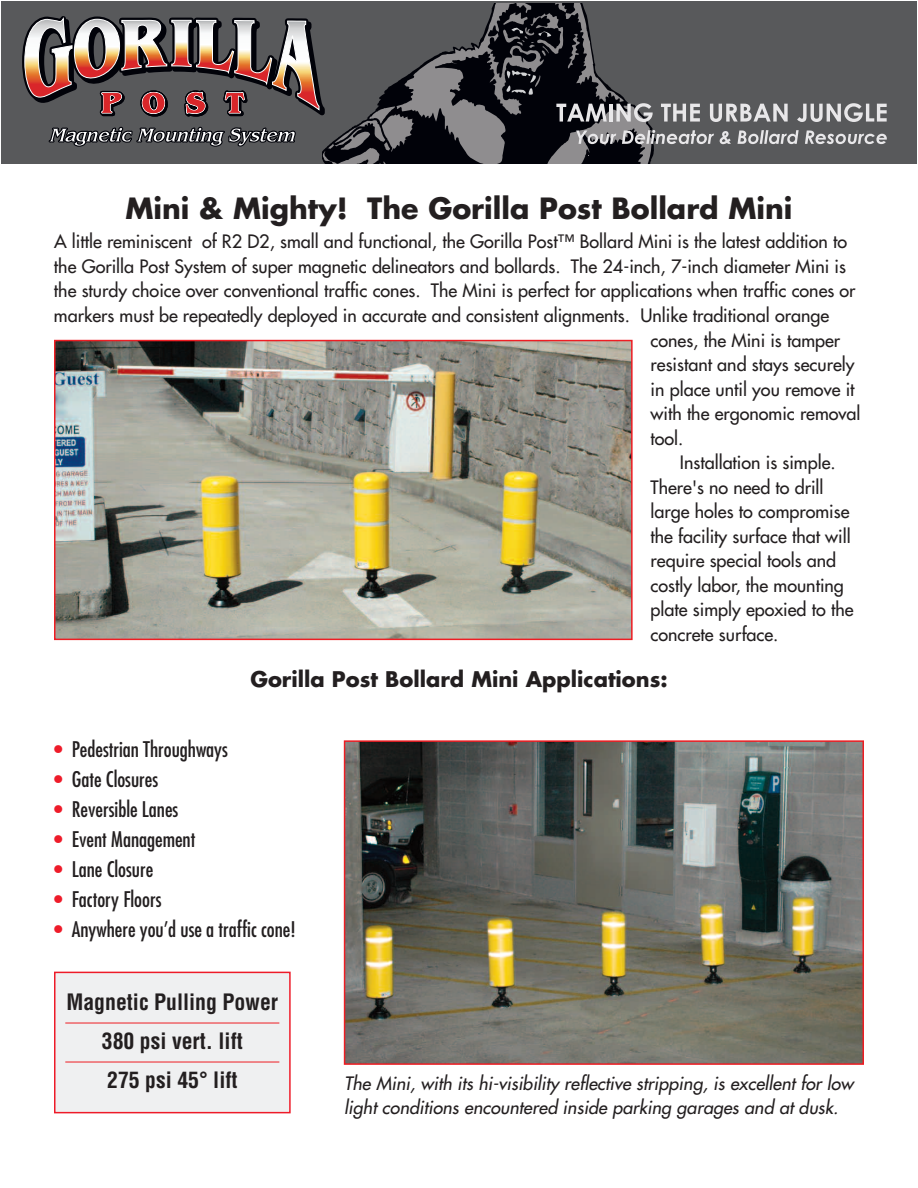
<style>
.page{position:relative;width:918px;height:1188px;background:#fff}
.page>*{position:absolute;margin:0;border:0;box-sizing:border-box;transform-origin:0 0}
.t1{font:700 28.5px "Futura";color:#231f20}
.t2{font:700 condensed 22.05px/39px "Helvetica";color:#231f20;text-align:center}
.t3{font:condensed 21px "Futura";color:#231f20}
.t4{font:700 21px "Futura";color:#231f20}
.t5{font:18px "Futura";color:#231f20}
.t6{font:italic 18px/24.5px "Futura";letter-spacing:.005em;color:#231f20}
.s1{color:#ee1b29}
</style>
<div class="page">
<div style="left:1px;top:1px;width:916px;height:163px;background:#58595b"></div>
<svg style="left:22px;top:3px;width:865px;height:161px"></svg>
<img style="left:57px;top:343px;width:573px;height:294px">
<div style="left:54px;top:340px;width:579px;height:300px;border:2px solid #ee1d23"></div>
<img style="left:347px;top:743px;width:514px;height:319px">
<div style="left:344px;top:740px;width:520px;height:325px;border:2px solid #ee1d23"></div>
<div style="left:56px;top:973px;width:233px;height:139px;background:#eff0f1"></div>
<div style="left:54px;top:972px;width:237px;height:141px;border:2px solid #ee1b29"></div>
<hr style="left:65px;top:1023px;width:214px;height:1px;background:#ee1d23">
<hr style="left:65px;top:1062px;width:214px;height:1px;background:#ee1d23">
<h1 class="t1" style="left:125px;top:196px;width:669px">Mini &amp; Mighty! The Gorilla Post Bollard Mini</h1>
<p class="t5" style="left:54px;top:233px;width:795px">A little reminiscent of R2 D2, small and functional, the Gorilla Post™ Bollard Mini is the latest addition to</p>
<p class="t5" style="left:54px;top:257px;width:794px">the Gorilla Post System of super magnetic delineators and bollards. The 24-inch, 7-inch diameter Mini is</p>
<p class="t5" style="left:54px;top:282px;width:803px">the sturdy choice over conventional traffic cones. The Mini is perfect for applications when traffic cones or</p>
<p class="t5" style="left:54px;top:306px;width:777px">markers must be repeatedly deployed in accurate and consistent alignments. Unlike traditional orange</p>
<p class="t5" style="left:651px;top:331px;width:191px">cones, the Mini is tamper</p>
<p class="t5" style="left:651px;top:355px;width:205px">resistant and stays securely</p>
<p class="t5" style="left:651px;top:380px;width:205px">in place until you remove it</p>
<p class="t5" style="left:651px;top:404px;width:211px">with the ergonomic removal</p>
<p class="t5" style="left:651px;top:429px;width:34px">tool.</p>
<p class="t5" style="left:680px;top:453px;width:157px">Installation is simple.</p>
<p class="t5" style="left:651px;top:478px;width:175px">There's no need to drill</p>
<p class="t5" style="left:651px;top:503px;width:200px">large holes to compromise</p>
<p class="t5" style="left:651px;top:527px;width:202px">the facility surface that will</p>
<p class="t5" style="left:651px;top:552px;width:187px">require special tools and</p>
<p class="t5" style="left:651px;top:576px;width:195px">costly labor, the mounting</p>
<p class="t5" style="left:651px;top:601px;width:204px">plate simply epoxied to the</p>
<p class="t5" style="left:651px;top:625px;width:129px">concrete surface.</p>
<p class="t4" style="left:250px;top:669px;width:419px">Gorilla Post Bollard Mini Applications:</p>
<p class="t3" style="left:54px;top:740px;width:175px"><span class="s1">•</span> Pedestrian Throughways</p>
<p class="t3" style="left:54px;top:770px;width:106px"><span class="s1">•</span> Gate Closures</p>
<p class="t3" style="left:54px;top:800px;width:126px"><span class="s1">•</span> Reversible Lanes</p>
<p class="t3" style="left:54px;top:830px;width:143px"><span class="s1">•</span> Event Management</p>
<p class="t3" style="left:54px;top:860px;width:101px"><span class="s1">•</span> Lane Closure</p>
<p class="t3" style="left:54px;top:890px;width:109px"><span class="s1">•</span> Factory Floors</p>
<p class="t3" style="left:54px;top:920px;width:243px"><span class="s1">•</span> Anywhere you’d use a traffic cone!</p>
<p class="t2" style="left:66px;top:983px;width:213px">Magnetic Pulling Power<br>380 psi vert. lift<br>275 psi 45° lift</p>
<p class="t6" style="left:344px;top:1072px;width:511px">The Mini, with its hi-visibility reflective stripping, is excellent for low light conditions encountered inside parking garages and at dusk.</p>
</div>
